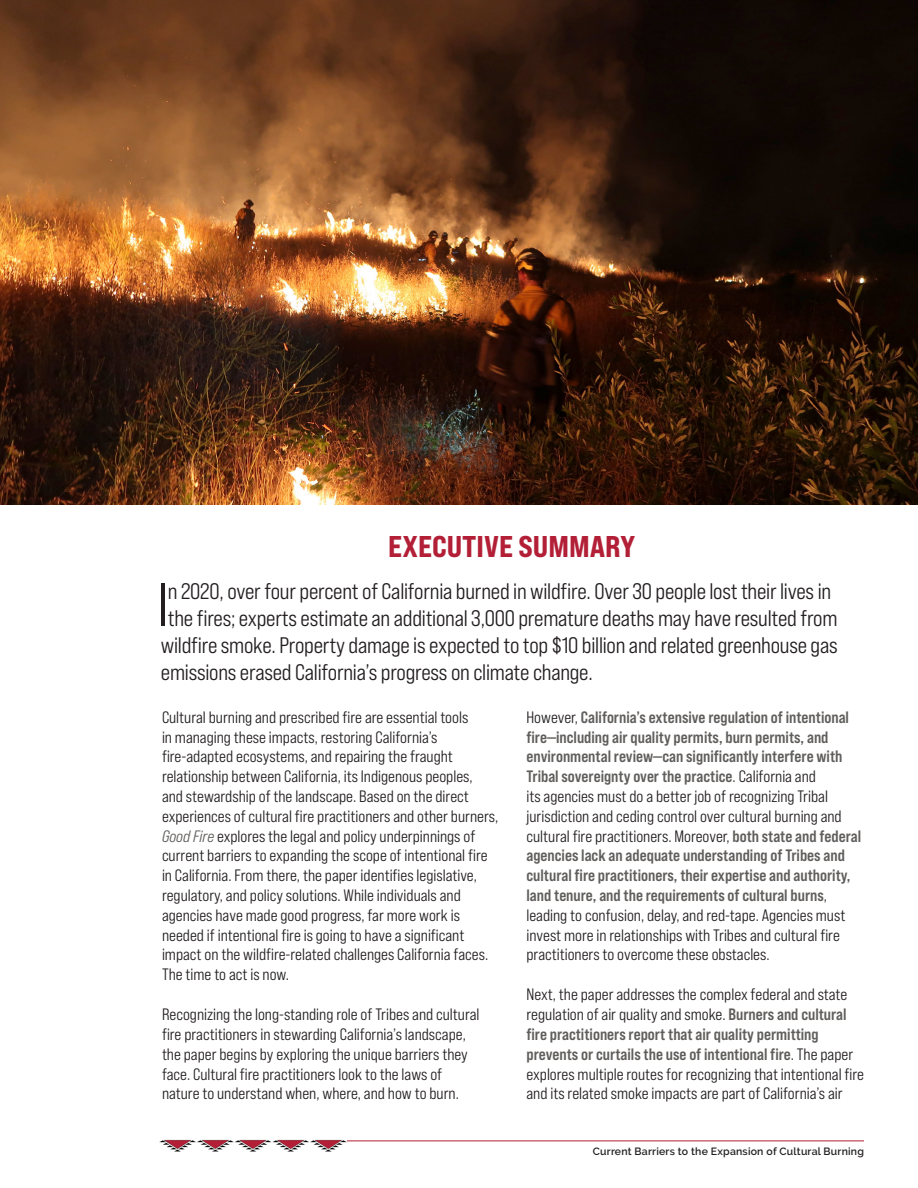
<style>
.page{position:relative;width:918px;height:1188px;background:#fff}
.page>*{position:absolute;margin:0;border:0;box-sizing:border-box;transform-origin:0 0}
._1st_intro_paragraph{font:61.05px "Bebas Neue Pro Sm E Md";color:#231f20}
.Section_Head{font:30px "Bebas Neue Pro Exp Eb";color:#b21f36}
._1st_intro_paragraph-2{font:22.5px "Bebas Neue Pro Sm E Md";letter-spacing:-.01em;color:#231f20}
.Body_Text{font:16.5px/19.8px "Bebas Neue Pro Sm E Md";color:#231f20}
.Body_Text-2{font:16.5px/19.8px "Bebas Neue Pro Sm E Bd";color:#605e5c}
.t1{font:600 10.5px "Raleway";letter-spacing:.02em;color:#231f20}
.s1{font-family:"Bebas Neue Pro Sm E Md It";color:#605e5c}
.s2{font-family:"Bebas Neue Pro Sm E Md";color:#231f20}
.s3{font-family:"Bebas Neue Pro Sm E Bd";color:#605e5c}
</style>
<div class="page">
<img style="left:0;top:0;width:918px;height:504px">
<hr style="left:162px;top:1141px;width:702px;height:1px;background:#b21f36">
<img style="left:160px;top:1140px;width:186px;height:12px">
<p class="Section_Head" style="left:388px;top:528px;width:249px">EXECUTIVE SUMMARY</p>
<p class="_1st_intro_paragraph" style="left:157px;top:569px;width:13px">I</p>
<p class="_1st_intro_paragraph-2" style="left:168px;top:578px;width:665px">n 2020, over four percent of California burned in wildfire. Over 30 people lost their lives in</p>
<p class="_1st_intro_paragraph-2" style="left:168px;top:605px;width:671px">the fires; experts estimate an additional 3,000 premature deaths may have resulted from</p>
<p class="_1st_intro_paragraph-2" style="left:161px;top:632px;width:678px">wildfire smoke. Property damage is expected to top $10 billion and related greenhouse gas</p>
<p class="_1st_intro_paragraph-2" style="left:161px;top:659px;width:433px">emissions erased California’s progress on climate change.</p>
<p class="Body_Text" style="left:162px;top:707px;width:338px">Cultural burning and prescribed fire are essential tools<br>in managing these impacts, restoring California’s fire-adapted ecosystems, and repairing the fraught relationship between California, its Indigenous peoples,<br>and stewardship of the landscape. Based on the direct experiences of cultural fire practitioners and other burners, <span class="s1">Good Fire</span> explores the legal and policy underpinnings of current barriers to expanding the scope of intentional fire in California. From there, the paper identifies legislative, regulatory, and policy solutions. While individuals and agencies have made good progress, far more work is needed if intentional fire is going to have a significant impact on the wildfire-related challenges California faces.<br>The time to act is now.</p>
<p class="Body_Text" style="left:162px;top:1004px;width:319px">Recognizing the long-standing role of Tribes and cultural fire practitioners in stewarding California’s landscape, the paper begins by exploring the unique barriers they face. Cultural fire practitioners look to the laws of nature to understand when, where, and how to burn.</p>
<p class="Body_Text-2" style="left:526px;top:707px;width:336px"><span class="s2">However,</span> California’s extensive regulation of intentional fire—including air quality permits, burn permits, and environmental review—can significantly interfere with Tribal sovereignty over the practice<span class="s2">. California and<br>its agencies must do a better job of recognizing Tribal jurisdiction and ceding control over cultural burning and cultural fire practitioners. Moreover,</span> both state and federal agencies lack an adequate understanding of Tribes and cultural fire practitioners, their expertise and authority, land tenure, and the requirements of cultural burns<span class="s2">, leading to confusion, delay, and red-tape. Agencies must invest more in relationships with Tribes and cultural fire practitioners to overcome these obstacles.</span></p>
<p class="Body_Text" style="left:526px;top:985px;width:339px">Next, the paper addresses the complex federal and state regulation of air quality and smoke. <span class="s3">Burners and cultural fire practitioners report that air quality permitting prevents or curtails the use of intentional fire</span>. The paper explores multiple routes for recognizing that intentional fire and its related smoke impacts are part of California’s air</p>
<p class="t1" style="left:593px;top:1145px;width:273px">Current Barriers to the Expansion of Cultural Burning</p>
</div>
